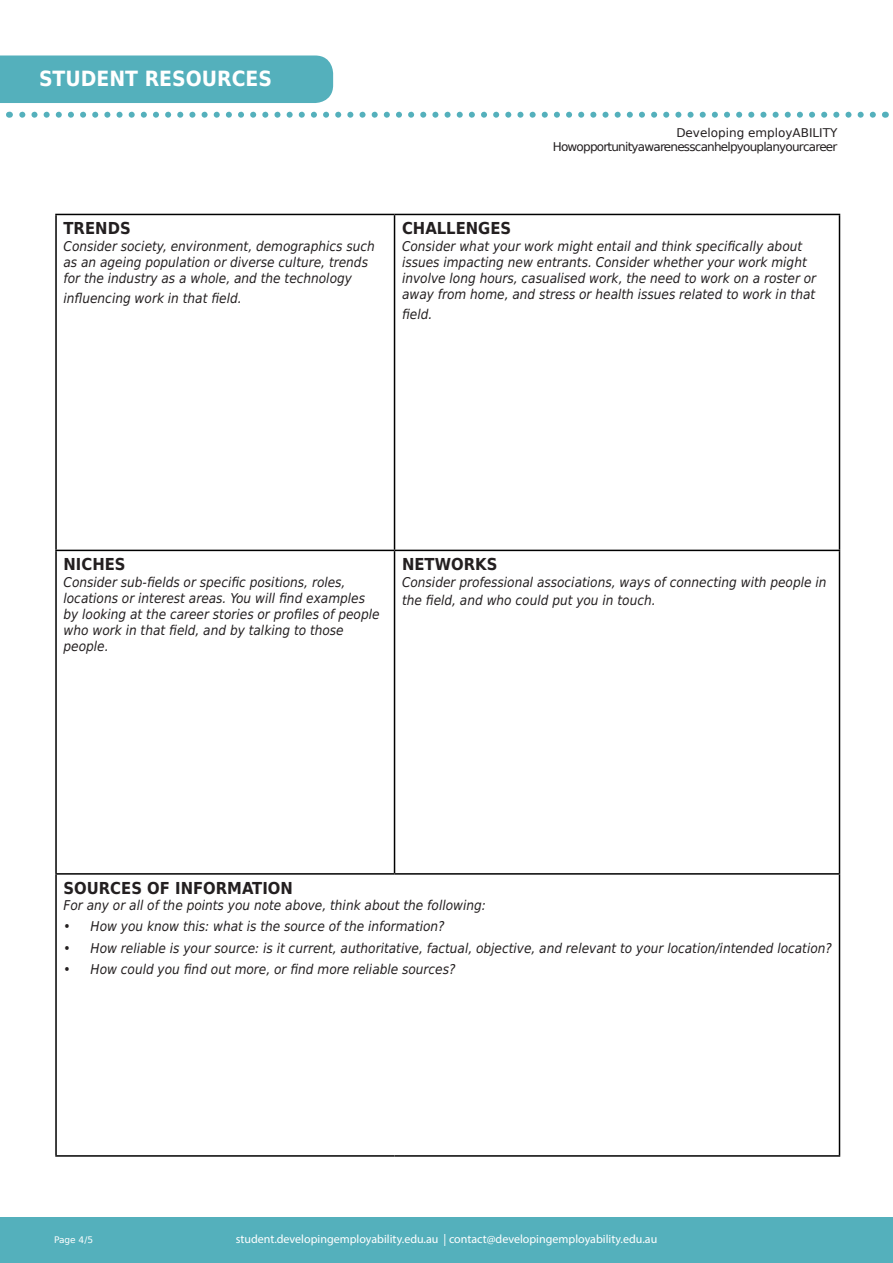
<style>
.page{position:relative;width:893px;height:1263px;background:#fff}
.page>*{position:absolute;margin:0;border:0;box-sizing:border-box;transform-origin:0 0}
.t1{font:700 21px "DejaVu Sans Condensed";color:#fff}
.DE_-_Body_Black{font:700 16.5px "DejaVu Sans Condensed";color:#231f20}
.DE_-_Body_Black-2{font:italic 13.5px/16.2px "DejaVu Sans Condensed";color:#231f20}
.t2{font:12px "Myriad Pro";color:#fff}
.t3{font:12px/14.4px "DejaVu Sans";letter-spacing:-.065em;color:#231f20;text-align:right}
.t4{font:9px "DejaVu Sans";color:#fff}
</style>
<div class="page">
<div style="left:0;top:1217px;width:893px;height:46px;background:#54b0bc"></div>
<div style="left:0;top:56px;width:333px;height:47px;background:#54b0bc"></div>
<svg style="left:9px;top:112px;width:864px;height:6px"></svg>
<hr style="left:55px;top:214px;width:340px;height:1px;background:#000">
<hr style="left:55px;top:215px;width:2px;height:335px;background:#000">
<hr style="left:395px;top:214px;width:445px;height:1px;background:#000">
<hr style="left:394px;top:215px;width:1px;height:335px;background:#000">
<hr style="left:839px;top:215px;width:1px;height:335px;background:#000">
<hr style="left:55px;top:550px;width:340px;height:1px;background:#000">
<hr style="left:55px;top:551px;width:2px;height:322px;background:#000">
<hr style="left:395px;top:550px;width:445px;height:1px;background:#000">
<hr style="left:394px;top:551px;width:1px;height:322px;background:#000">
<hr style="left:839px;top:551px;width:1px;height:322px;background:#000">
<hr style="left:55px;top:873px;width:340px;height:2px;background:#000">
<hr style="left:55px;top:875px;width:2px;height:280px;background:#000">
<hr style="left:395px;top:873px;width:445px;height:2px;background:#000">
<hr style="left:839px;top:875px;width:1px;height:280px;background:#000">
<hr style="left:55px;top:1155px;width:340px;height:2px;background:#000">
<hr style="left:395px;top:1155px;width:445px;height:2px;background:#000">
<h1 class="t1" style="left:39px;top:61px;width:235px">STUDENT RESOURCES</h1>
<p class="DE_-_Body_Black" style="left:64px;top:215px;width:69px">TRENDS</p>
<p class="DE_-_Body_Black-2" style="left:64px;top:238px;width:313px">Consider society, environment, demographics such as an ageing population or diverse culture, trends for the industry as a whole, and the technology</p>
<p class="DE_-_Body_Black-2" style="left:64px;top:290px;width:180px">influencing work in that field.</p>
<p class="t3" style="left:553px;top:125px;width:286px">Developing employABILITY<br>How opportunity awareness can help you plan your career</p>
<p class="DE_-_Body_Black" style="left:402px;top:215px;width:111px">CHALLENGES</p>
<p class="DE_-_Body_Black-2" style="left:402px;top:238px;width:416px">Consider what your work might entail and think specifically about issues impacting new entrants. Consider whether your work might involve long hours, casualised work, the need to work on a roster or away from home, and stress or health issues related to work in that</p>
<p class="DE_-_Body_Black-2" style="left:402px;top:306px;width:32px">field.</p>
<p class="DE_-_Body_Black" style="left:64px;top:551px;width:64px">NICHES</p>
<p class="DE_-_Body_Black-2" style="left:64px;top:574px;width:318px">Consider sub-fields or specific positions, roles, locations or interest areas. You will find examples by looking at the career stories or profiles of people who work in that field, and by talking to those people.</p>
<p class="DE_-_Body_Black" style="left:402px;top:551px;width:97px">NETWORKS</p>
<p class="DE_-_Body_Black-2" style="left:402px;top:573px;width:426px;line-height:18px">Consider professional associations, ways of connecting with people in the field, and who could put you in touch.</p>
<p class="DE_-_Body_Black" style="left:64px;top:874px;width:231px">SOURCES OF INFORMATION</p>
<p class="DE_-_Body_Black-2" style="left:64px;top:897px;width:424px">For any or all of the points you note above, think about the following:</p>
<p class="DE_-_Body_Black-2" style="left:64px;top:918px;width:383px">• How you know this: what is the source of the information?</p>
<p class="DE_-_Body_Black-2" style="left:64px;top:940px;width:770px">• How reliable is your source: is it current, authoritative, factual, objective, and relevant to your location/intended location?</p>
<p class="DE_-_Body_Black-2" style="left:64px;top:961px;width:394px">• How could you find out more, or find more reliable sources?</p>
<p class="t4" style="left:54px;top:1232px;width:41px">Page 4/5</p>
<p class="t2" style="left:236px;top:1232px;width:423px">student.developingemployability.edu.au | contact@developingemployability.edu.au</p>
</div>
